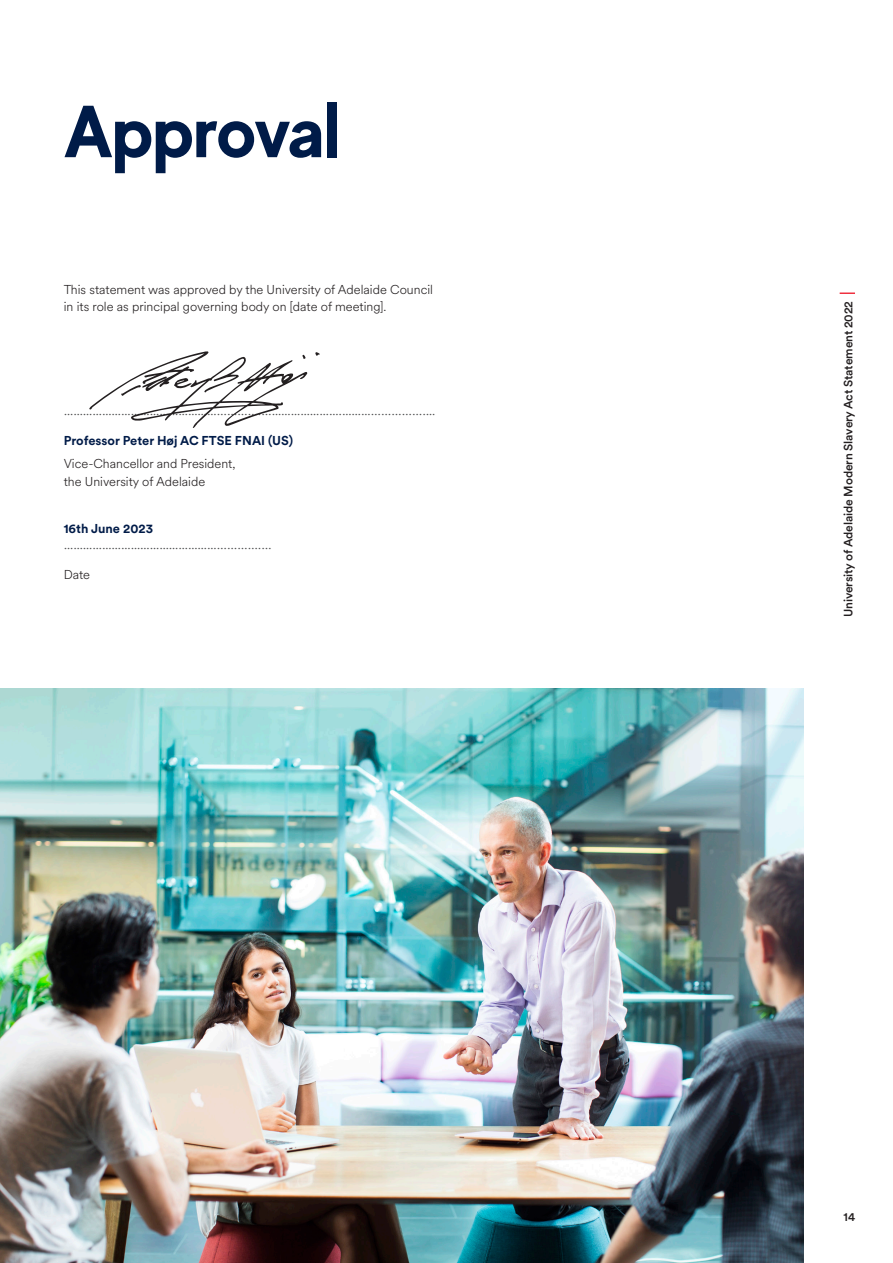
<style>
.page{position:relative;width:893px;height:1263px;background:#fff}
.page>*{position:absolute;margin:0;border:0;box-sizing:border-box;transform-origin:0 0}
.UoA_head_1{font:700 73.5px "MADE Evolve Sans";color:#001b48}
.Body_Text{font:18px "MADE Evolve Sans";color:#4b4c4d}
.UoA_body{font:300 12.75px/17.2px "Circular XX";color:#231f20}
.UoA_body-2{font:700 12.75px "Circular XX";color:#001b48}
.t1{font:500 12px "Circular XX";letter-spacing:-.01em;color:#231f20}
</style>
<div class="page">
<img style="left:0;top:688px;width:804px;height:575px">
<svg style="left:89px;top:351px;width:231px;height:77px"></svg>
<svg style="left:840px;top:293px;width:15px;height:1px"></svg>
<p class="UoA_head_1" style="left:64px;top:85px;width:279px">Approval</p>
<p class="UoA_body" style="left:64px;top:280px;width:371px">This statement was approved by the University of Adelaide Council in its role as principal governing body on [date of meeting].</p>
<p class="Body_Text" style="left:64px;top:397px;width:373px">…………………………………………................………………….………................…</p>
<p class="UoA_body-2" style="left:64px;top:431px;width:231px">Professor Peter Høj AC FTSE FNAI (US)</p>
<p class="UoA_body" style="left:64px;top:455px;width:173px">Vice-Chancellor and President, the University of Adelaide</p>
<p class="UoA_body-2" style="left:64px;top:520px;width:91px">16th June 2023</p>
<p class="Body_Text" style="left:64px;top:532px;width:209px">…………………………………………................</p>
<p class="UoA_body" style="left:64px;top:566px;width:28px">Date</p>
<p class="t1" style="left:840px;top:617px;width:318px;rotate:-90deg">University of Adelaide Modern Slavery Act Statement 2022</p>
<p class="t1" style="left:844px;top:1208px;width:13px">14</p>
</div>
